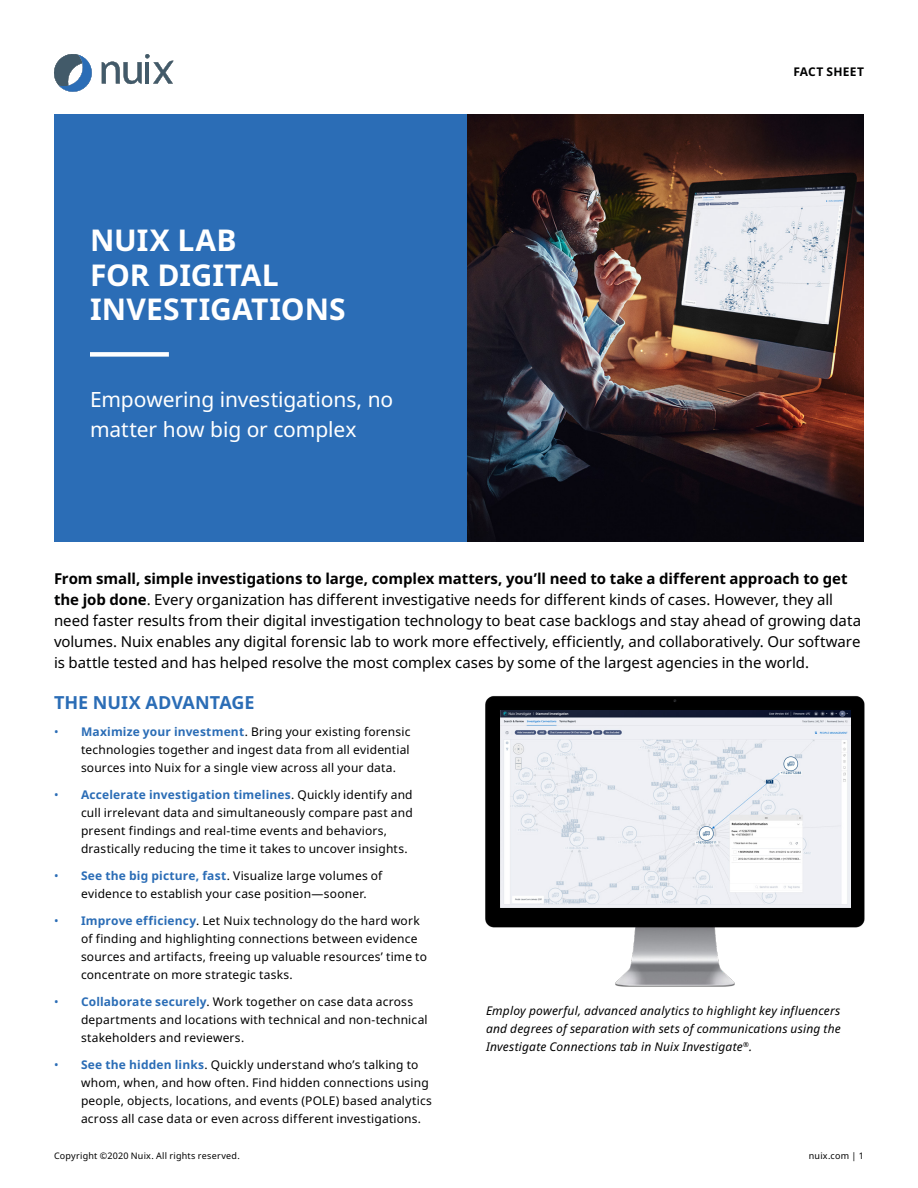
<style>
.page{position:relative;width:918px;height:1188px;background:#fff}
.page>*{position:absolute;margin:0;border:0;box-sizing:border-box;transform-origin:0 0}
.t1{font:700 30px/34.5px "Noto Sans";letter-spacing:.005em;color:#fff}
.t2{font:21px/30px "Noto Sans";letter-spacing:-.005em;color:#fff}
.t3{font:700 18px "Noto Sans";color:#2b6db6}
.t4{font:15px/21px "Noto Sans";letter-spacing:-.005em;color:#000101}
.t5{font:12px/18px "Noto Sans";letter-spacing:.015em;color:#000101}
.t6{font:italic 12px/18px "Noto Sans";letter-spacing:.015em;color:#000101;text-align:justify}
.t7{font:700 12px "Noto Sans";letter-spacing:.025em;color:#000101}
.t8{font:9px "Noto Sans";letter-spacing:.025em;color:#000101}
.s1{font-weight:700}
.s2{color:#2b6db6}
.s3{font-weight:700;color:#2b6db6}
</style>
<div class="page">
<img style="left:466px;top:114px;width:398px;height:428px">
<div style="left:54px;top:114px;width:412px;height:428px;background:#2b6db6"></div>
<div style="left:90px;top:352px;width:79px;height:5px;background:#fff"></div>
<svg style="left:54px;top:54px;width:38px;height:38px"></svg>
<svg style="left:102px;top:54px;width:71px;height:30px"></svg>
<img style="left:485px;top:696px;width:380px;height:291px">
<img style="left:500px;top:711px;width:350px;height:197px">
<h1 class="t1" style="left:90px;top:224px;width:257px">NUIX LAB<br>FOR DIGITAL<br>INVESTIGATIONS</h1>
<h2 class="t2" style="left:90px;top:385px;width:305px">Empowering investigations, no matter how big or complex</h2>
<p class="t7" style="left:793px;top:63px;width:72px">FACT SHEET</p>
<p class="t4" style="left:54px;top:568px;width:809px"><span class="s1">From small, simple investigations to large, complex matters, you’ll need to take a different approach to get the job done</span>. Every organization has different investigative needs for different kinds of cases. However, they all need faster results from their digital investigation technology to beat case backlogs and stay ahead of growing data volumes. Nuix enables any digital forensic lab to work more effectively, efficiently, and collaboratively. Our software is battle tested and has helped resolve the most complex cases by some of the largest agencies in the world.</p>
<h3 class="t3" style="left:54px;top:690px;width:202px">THE NUIX ADVANTAGE</h3>
<p class="t5" style="left:81px;top:723px;width:331px;text-align:justify;text-indent:-27px"><span class="s2">•</span> <span class="s3">Maximize your investment</span>. Bring your existing forensic technologies together and ingest data from all evidential sources into Nuix for a single view across all your data.</p>
<p class="t5" style="left:81px;top:786px;width:333px;text-indent:-27px"><span class="s2">•</span> <span class="s3">Accelerate investigation timelines</span>. Quickly identify and cull irrelevant data and simultaneously compare past and present findings and real-time events and behaviors, drastically reducing the time it takes to uncover insights.</p>
<p class="t5" style="left:81px;top:867px;width:303px;text-indent:-27px"><span class="s2">•</span> <span class="s3">See the big picture, fast</span>. Visualize large volumes of evidence to establish your case position—sooner.</p>
<p class="t5" style="left:81px;top:912px;width:348px;text-indent:-27px"><span class="s2">•</span> <span class="s3">Improve efficiency</span>. Let Nuix technology do the hard work of finding and highlighting connections between evidence sources and artifacts, freeing up valuable resources’ time to concentrate on more strategic tasks.</p>
<p class="t5" style="left:81px;top:993px;width:348px;text-indent:-27px"><span class="s2">•</span> <span class="s3">Collaborate securely</span>. Work together on case data across departments and locations with technical and non-technical stakeholders and reviewers.</p>
<p class="t5" style="left:81px;top:1056px;width:352px;text-indent:-27px"><span class="s2">•</span> <span class="s3">See the hidden links</span>. Quickly understand who’s talking to whom, when, and how often. Find hidden connections using people, objects, locations, and events (POLE) based analytics across all case data or even across different investigations.</p>
<p class="t6" style="left:486px;top:1002px;width:356px">Employ powerful, advanced analytics to highlight key influencers and degrees of separation with sets of communications using the Investigate Connections tab in Nuix Investigate<sup>®</sup>.</p>
<p class="t8" style="left:54px;top:1149px;width:187px">Copyright ©2020 Nuix. All rights reserved.</p>
<p class="t8" style="left:809px;top:1149px;width:57px">nuix.com | 1</p>
</div>
